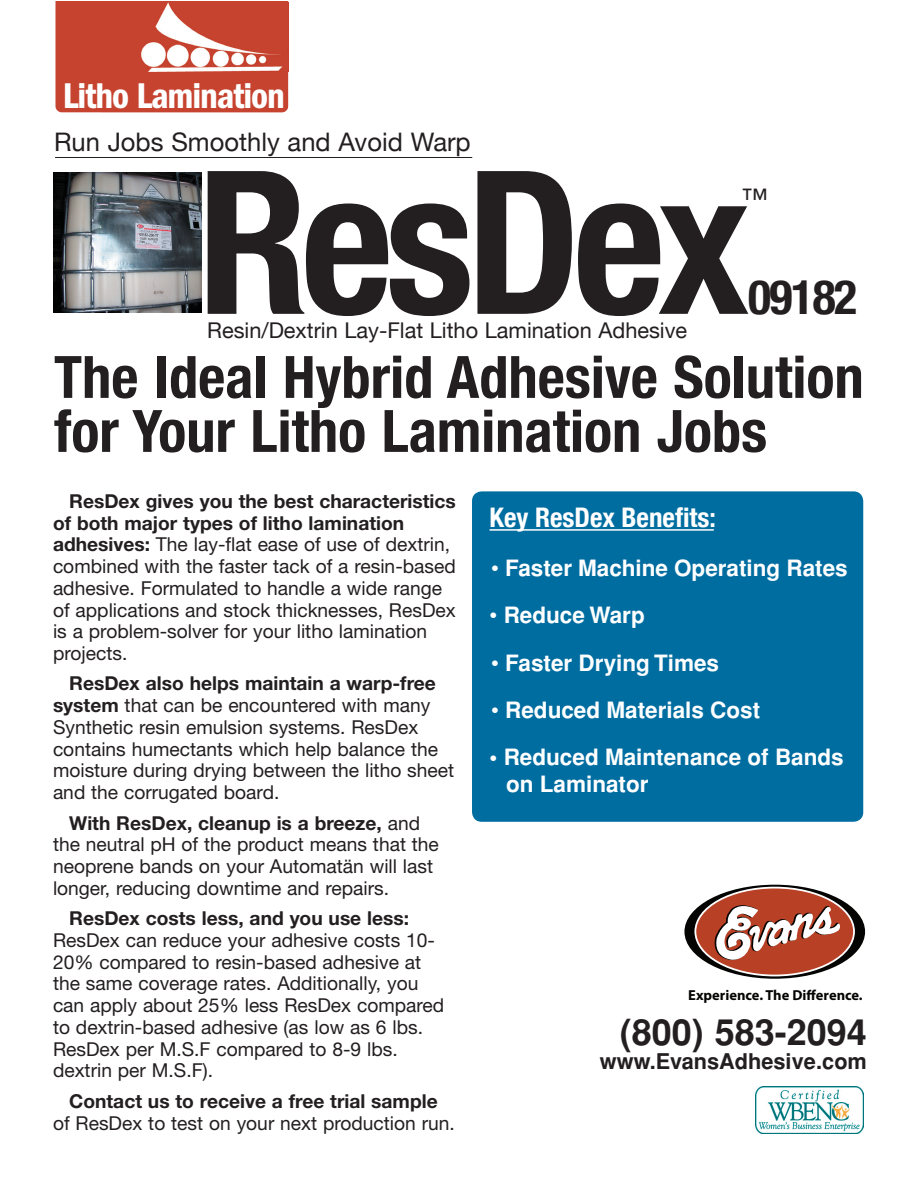
<style>
.page{position:relative;width:918px;height:1188px;background:#fff}
.page>*{position:absolute;margin:0;border:0;box-sizing:border-box;transform-origin:0 0}
.t1{font:700 condensed 199.95px "Helvetica Neue";letter-spacing:-.04em;color:#231f20}
.t2{font:700 condensed 58.5px/54px "Helvetica Neue";color:#231f20}
.t3{font:700 condensed 47.85px "Helvetica Neue";letter-spacing:-.03em;color:#231f20}
.t4{font:600 condensed 37.05px "Franklin Gothic";letter-spacing:-.03em;color:#fff}
.t5{font:700 36px "Helvetica";color:#231f20}
.t6{font:700 condensed 27px "Helvetica Neue";color:#fff}
.t7{font:27px "Helvetica Neue";color:#231f20}
.t8{font:25.5px "Helvetica Neue";color:#231f20}
.t9{font:700 22.5px/27px "Helvetica";color:#fff}
.t10{font:21.75px "Helvetica Neue";color:#231f20}
.t11{font:700 21.75px "Helvetica";color:#231f20}
.t12{font:19.2px/21.8px "Helvetica Neue";color:#231f20}
.t13{font:700 19.2px "Helvetica Neue";color:#231f20}
.t14{font:700 14.55px "Myriad Pro";color:#040503}
.s1{font-weight:700}
.s2{font-weight:400}
</style>
<div class="page">
<div style="left:472px;top:491px;width:391px;height:331px;background:#006da1;border-radius:10px"></div>
<hr style="left:55px;top:157px;width:417px;height:1px;background:#231f20">
<hr style="left:490px;top:529px;width:224px;height:2px;background:#fff">
<div style="left:55px;top:1px;width:233px;height:111px;background:#c5432f"></div>
<img style="left:101px;top:99px;width:188px;height:14px">
<div style="left:101px;top:99px;width:187px;height:13px;background:#c6432f"></div>
<img style="left:142px;top:2px;width:146px;height:69px">
<svg style="left:683px;top:884px;width:183px;height:96px;fill:#040503"></svg>
<div style="left:695px;top:888px;width:159px;height:88px;background:#b84025;border-radius:50%"></div>
<div style="left:694px;top:887px;width:161px;height:89px;border:2px solid #fff;border-radius:50%"></div>
<svg style="left:711px;top:902px;width:130px;height:59px"></svg>
<img style="left:53px;top:173px;width:148px;height:140px">
<img style="left:755px;top:1086px;width:109px;height:47px">
<h3 class="t4" style="left:63px;top:74px;width:223px">Litho Lamination</h3>
<h3 class="t8" style="left:54px;top:127px;width:418px">Run Jobs Smoothly and Avoid Warp</h3>
<h1 class="t1" style="left:198px;top:122px;width:554px">ResDex</h1>
<h3 class="t7" style="left:741px;top:182px;width:28px">™</h3>
<h3 class="t3" style="left:748px;top:268px;width:111px">09182</h3>
<p class="t10" style="left:207px;top:318px;width:482px">Resin/Dextrin Lay-Flat Litho Lamination Adhesive</p>
<h2 class="t2" style="left:54px;top:349px;width:811px">The Ideal Hybrid Adhesive Solution for Your Litho Lamination Jobs</h2>
<p class="t12" style="left:53px;top:490px;width:404px;text-indent:16px"><span class="s1">ResDex gives you the best characteristics of both major types of litho lamination adhesives:</span> The lay-flat ease of use of dextrin, combined with the faster tack of a resin-based adhesive. Formulated to handle a wide range of applications and stock thicknesses, ResDex is a problem-solver for your litho lamination projects.</p>
<p class="t12" style="left:53px;top:672px;width:403px;text-indent:16px"><span class="s1">ResDex also helps maintain a warp-free system</span> that can be encountered with many Synthetic resin emulsion systems. ResDex contains humectants which help balance the moisture during drying between the litho sheet and the corrugated board.</p>
<p class="t12" style="left:53px;top:812px;width:387px;text-indent:16px"><span class="s1">With ResDex, cleanup is a breeze,</span> and the neutral pH of the product means that the neoprene bands on your Automatän will last longer, reducing downtime and repairs.</p>
<p class="t13" style="left:69px;top:907px;width:341px">ResDex costs less, and you use less:</p>
<p class="t12" style="left:53px;top:929px;width:393px">ResDex can reduce your adhesive costs 10- 20% compared to resin-based adhesive at the same coverage rates. Additionally, you can apply about 25% less ResDex compared to dextrin-based adhesive (as low as 6 lbs.<br>ResDex per M.S.F compared to 8-9 lbs. dextrin per M.S.F).</p>
<p class="t13" style="left:69px;top:1089px;width:370px">Contact us to receive a free trial sample</p>
<p class="t12" style="left:53px;top:1112px;width:403px">of ResDex to test on your next production run.</p>
<h3 class="t6" style="left:490px;top:501px;width:228px">Key ResDex Benefits:</h3>
<p class="t9" style="left:491px;top:554px;width:358px"><span class="s2">•</span> Faster Machine Operating Rates</p>
<p class="t9" style="left:490px;top:602px;width:157px"><span class="s2">•</span> Reduce Warp</p>
<p class="t9" style="left:491px;top:649px;width:229px"><span class="s2">•</span> Faster Drying Times</p>
<p class="t9" style="left:491px;top:696px;width:271px"><span class="s2">•</span> Reduced Materials Cost</p>
<p class="t9" style="left:506px;top:743px;width:339px;text-indent:-16px">• Reduced Maintenance of Bands on Laminator</p>
<p class="t14" style="left:688px;top:986px;width:176px">Experience. The Difference.</p>
<h3 class="t5" style="left:620px;top:1011px;width:249px">(800) 583-2094</h3>
<p class="t11" style="left:600px;top:1049px;width:269px">www.EvansAdhesive.com</p>
</div>
